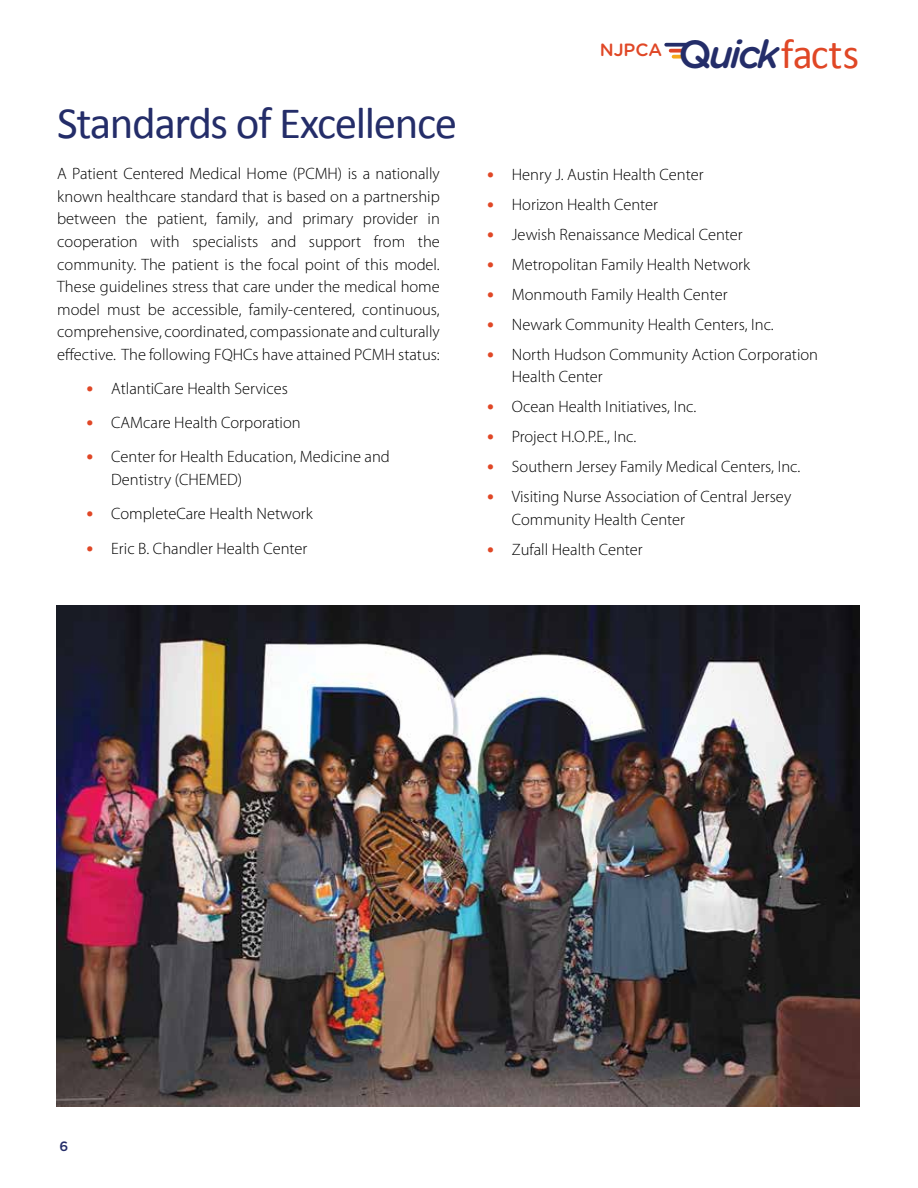
<style>
.page{position:relative;width:918px;height:1188px;background:#fff}
.page>*{position:absolute;margin:0;border:0;box-sizing:border-box;transform-origin:0 0}
.t1{font:45px "Calibri";letter-spacing:-.03em;color:#242d69}
.t2{font:500 17.7px "Gotham Rounded";color:#e04726}
.t3{font:300 16.5px/22.5px "Myriad Pro";color:#000}
.t4{font:500 13.5px "Gotham Rounded";color:#242d69}
.s1{font-family:"Calibri";font-weight:400;color:#e04726}
.s2{font-size:39.3px;color:#242d69}
.s3{font-style:italic;font-size:39.3px;color:#242d69}
.s4{font-family:"Calibri";font-weight:400;font-size:42px}
</style>
<div class="page">
<svg style="left:666px;top:43px;width:22px;height:4px"></svg>
<svg style="left:671px;top:49px;width:12px;height:4px"></svg>
<svg style="left:674px;top:55px;width:9px;height:4px"></svg>
<img style="left:57px;top:606px;width:802px;height:501px">
<h1 class="t1" style="left:57px;top:92px;width:401px">Standards of Excellence</h1>
<p class="t3" style="left:57px;top:163px;width:384px;text-align:justify">A Patient Centered Medical Home (PCMH) is a nationally known healthcare standard that is based on a partnership between the patient, family, and primary provider in cooperation with specialists and support from the community. The patient is the focal point of this model.<br>These guidelines stress that care under the medical home model must be accessible, family-centered, continuous, comprehensive, coordinated, compassionate and culturally effective. The following FQHCs have attained PCMH status:</p>
<p class="t3" style="left:86px;top:377px;width:204px"><span class="s1">•</span> AtlantiCare Health Services</p>
<p class="t3" style="left:86px;top:412px;width:217px"><span class="s1">•</span> CAMcare Health Corporation</p>
<p class="t3" style="left:111px;top:446px;width:280px;text-indent:-26px"><span class="s1">•</span> Center for Health Education, Medicine and<br>Dentistry (CHEMED)</p>
<p class="t3" style="left:86px;top:503px;width:229px"><span class="s1">•</span> CompleteCare Health Network</p>
<p class="t3" style="left:86px;top:537px;width:223px"><span class="s1">•</span> Eric B. Chandler Health Center</p>
<p class="t2" style="left:600px;top:38px;width:261px">NJPCA <span class="s2">Q</span><span class="s3">uick</span><span class="s4">facts</span></p>
<p class="t3" style="left:486px;top:163px;width:219px"><span class="s1">•</span> Henry J. Austin Health Center</p>
<p class="t3" style="left:486px;top:193px;width:173px"><span class="s1">•</span> Horizon Health Center</p>
<p class="t3" style="left:486px;top:223px;width:258px"><span class="s1">•</span> Jewish Renaissance Medical Center</p>
<p class="t3" style="left:486px;top:253px;width:265px"><span class="s1">•</span> Metropolitan Family Health Network</p>
<p class="t3" style="left:486px;top:283px;width:243px"><span class="s1">•</span> Monmouth Family Health Center</p>
<p class="t3" style="left:486px;top:313px;width:289px"><span class="s1">•</span> Newark Community Health Centers, Inc.</p>
<p class="t3" style="left:512px;top:343px;width:308px;text-indent:-26px"><span class="s1">•</span> North Hudson Community Action Corporation<br>Health Center</p>
<p class="t3" style="left:486px;top:396px;width:211px"><span class="s1">•</span> Ocean Health Initiatives, Inc.</p>
<p class="t3" style="left:486px;top:426px;width:151px"><span class="s1">•</span> Project H.O.P.E., Inc.</p>
<p class="t3" style="left:486px;top:456px;width:315px"><span class="s1">•</span> Southern Jersey Family Medical Centers, Inc.</p>
<p class="t3" style="left:512px;top:486px;width:281px;text-indent:-26px"><span class="s1">•</span> Visiting Nurse Association of Central Jersey<br>Community Health Center</p>
<p class="t3" style="left:486px;top:538px;width:158px"><span class="s1">•</span> Zufall Health Center</p>
<p class="t4" style="left:59px;top:1136px;width:10px">6</p>
</div>
